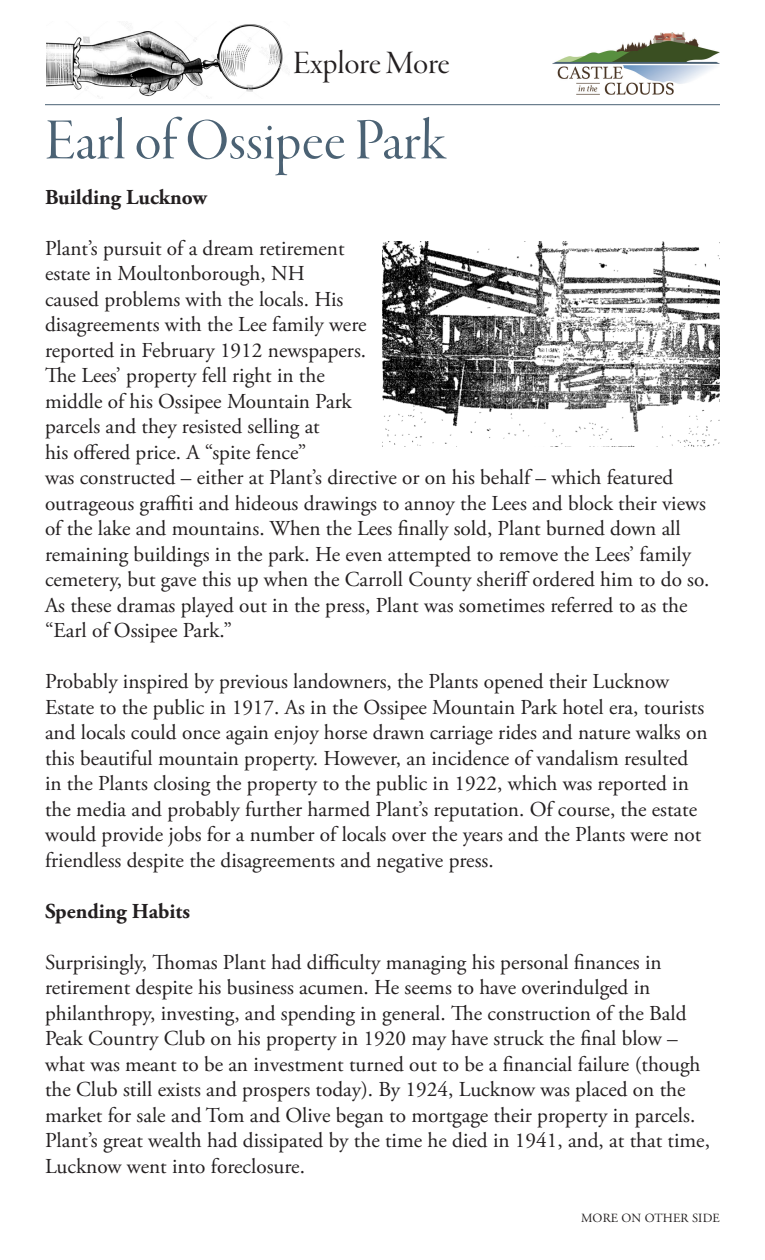
<style>
.page{position:relative;width:765px;height:1260px;background:#fff}
.page>*{position:absolute;margin:0;border:0;box-sizing:border-box;transform-origin:0 0}
.t1{font:60px "Garamond Premr Pro Disp";color:#4b6274}
.t2{font:33.75px "Garamond Premr Pro Disp";color:#231f20}
.t3{font:21.25px/25.5px "Adobe Garamond Pro";color:#231f20}
.t4{font:700 21.25px "Adobe Garamond Pro";color:#231f20}
.t5{font:12.5px "Adobe Garamond Pro";letter-spacing:.015em;color:#231f20}
</style>
<div class="page">
<img style="left:553px;top:32px;width:167px;height:62px">
<hr style="left:45px;top:104px;width:675px;height:1px;background:#4b6274">
<img style="left:46px;top:23px;width:244px;height:74px">
<img style="left:382px;top:241px;width:338px;height:206px">
<p class="t2" style="left:293px;top:45px;width:158px">Explore More</p>
<p class="t1" style="left:45px;top:107px;width:403px">Earl of Ossipee Park</p>
<p class="t4" style="left:45px;top:185px;width:164px">Building Lucknow</p>
<p class="t3" style="left:45px;top:236px;width:666px">Plant’s pursuit of a dream retirement<br>estate in Moultonborough, NH<br>caused problems with the locals. His<br>disagreements with the Lee family were<br>reported in February 1912 newspapers.<br>The Lees’ property fell right in the<br>middle of his Ossipee Mountain Park<br>parcels and they resisted selling at<br>his offered price. A “spite fence”<br>was constructed – either at Plant’s directive or on his behalf – which featured outrageous graffiti and hideous drawings to annoy the Lees and block their views of the lake and mountains. When the Lees finally sold, Plant burned down all remaining buildings in the park. He even attempted to remove the Lees’ family cemetery, but gave this up when the Carroll County sheriff ordered him to do so.<br>As these dramas played out in the press, Plant was sometimes referred to as the “Earl of Ossipee Park.”</p>
<p class="t3" style="left:45px;top:670px;width:664px">Probably inspired by previous landowners, the Plants opened their Lucknow Estate to the public in 1917. As in the Ossipee Mountain Park hotel era, tourists and locals could once again enjoy horse drawn carriage rides and nature walks on this beautiful mountain property. However, an incidence of vandalism resulted in the Plants closing the property to the public in 1922, which was reported in the media and probably further harmed Plant’s reputation. Of course, the estate would provide jobs for a number of locals over the years and the Plants were not friendless despite the disagreements and negative press.</p>
<p class="t4" style="left:45px;top:899px;width:146px">Spending Habits</p>
<p class="t3" style="left:45px;top:950px;width:666px">Surprisingly, Thomas Plant had difficulty managing his personal finances in retirement despite his business acumen. He seems to have overindulged in philanthropy, investing, and spending in general. The construction of the Bald Peak Country Club on his property in 1920 may have struck the final blow – what was meant to be an investment turned out to be a financial failure (though the Club still exists and prospers today). By 1924, Lucknow was placed on the market for sale and Tom and Olive began to mortgage their property in parcels.<br>Plant’s great wealth had dissipated by the time he died in 1941, and, at that time, Lucknow went into foreclosure.</p>
<p class="t5" style="left:581px;top:1211px;width:140px">MORE ON OTHER SIDE</p>
</div>
